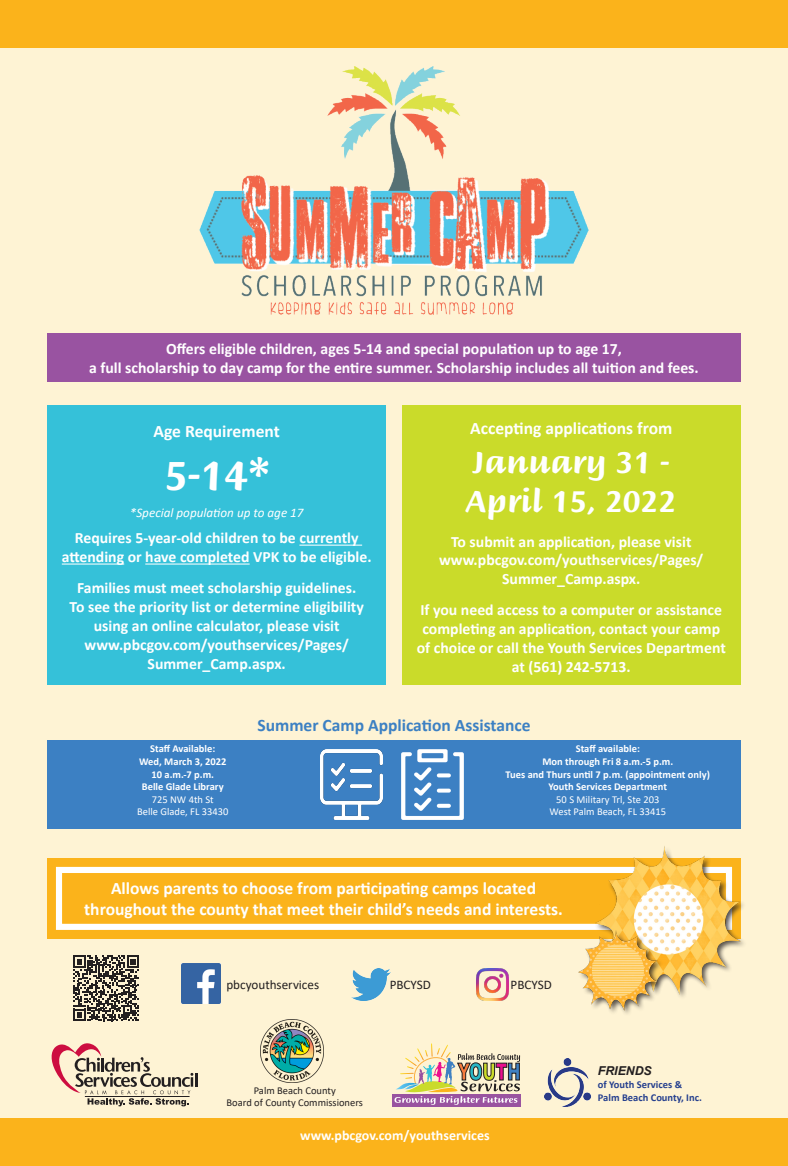
<style>
.page{position:relative;width:788px;height:1166px;background:#fff}
.page>*{position:absolute;margin:0;border:0;box-sizing:border-box;transform-origin:0 0}
.t1{font:700 43.75px "Briem Script Std";color:#fff}
.t2{font:700 32.38px/38.9px "Briem Script Std";color:#fff}
.t3{font:700 17.5px/21px "Calibri";color:#fff;text-align:center}
.t4{font:700 17.5px "Calibri";color:#3c80c3}
.t5{font:700 15.75px/18.9px "Calibri";color:#fff;text-align:center}
.t6{font:700 14px "Calibri";color:#fff}
.t7{font:13.12px "Calibri";color:#231f20}
.t8{font:italic 13.12px "Calibri";color:#fff}
.t9{font:italic 700 12.25px "Arial";color:#231f20}
.t10{font:700 10.5px/12.6px "Calibri";color:#fff;text-align:center}
.t11{font:10.5px "Calibri";color:#231f20}
.t12{font:10.5px "Calibri";color:#fff}
.t13{font:700 10.5px "Calibri";color:#253f8e}
.s1{font-weight:400}
</style>
<div class="page">
<div style="left:0;top:16px;width:788px;height:1134px;background:#fef3d4"></div>
<img style="left:199px;top:66px;width:389px;height:248px">
<div style="left:0;top:1118px;width:788px;height:48px;background:#fbb31b"></div>
<div style="left:47px;top:405px;width:339px;height:279px;background:#35c1d9"></div>
<hr style="left:299px;top:544px;width:63px;height:1px;background:#fff">
<hr style="left:62px;top:563px;width:62px;height:1px;background:#fff">
<hr style="left:145px;top:563px;width:105px;height:1px;background:#fff">
<div style="left:402px;top:405px;width:338px;height:279px;background:#cadb2a"></div>
<div style="left:47px;top:858px;width:693px;height:80px;background:#fbb31b"></div>
<div style="left:56px;top:867px;width:676px;height:63px;border:6px solid #fff"></div>
<div style="left:594px;top:845px;width:153px;height:155px;background:#231f20;opacity:.75"></div>
<img style="left:595px;top:846px;width:145px;height:148px">
<div style="left:578px;top:930px;width:86px;height:86px;background:#231f20;opacity:.75"></div>
<img style="left:579px;top:930px;width:78px;height:80px">
<svg style="left:52px;top:1043px;width:145px;height:63px"></svg>
<hr style="left:85px;top:1096px;width:104px;height:1px;background:#231f20">
<div style="left:392px;top:1094px;width:128px;height:12px;background:#9953a0"></div>
<img style="left:394px;top:1043px;width:126px;height:61px">
<div style="left:47px;top:333px;width:693px;height:49px;background:#9953a1"></div>
<img style="left:181px;top:964px;width:40px;height:39px">
<img style="left:351px;top:968px;width:40px;height:32px">
<div style="left:0;top:0;width:788px;height:47px;background:#fbb31b"></div>
<div style="left:47px;top:740px;width:693px;height:88px;background:#3c80c3"></div>
<img style="left:476px;top:968px;width:32px;height:32px">
<img style="left:544px;top:1058px;width:47px;height:48px">
<img style="left:260px;top:1019px;width:63px;height:63px">
<svg style="left:73px;top:955px;width:66px;height:66px"></svg>
<img style="left:320px;top:750px;width:62px;height:69px">
<img style="left:402px;top:750px;width:61px;height:69px">
<p class="t5" style="left:89px;top:339px;width:611px">Offers eligible children, ages 5-14 and special population up to age 17,<br>a full scholarship to day camp for the entire summer. Scholarship includes all tuition and fees.</p>
<p class="t3" style="left:153px;top:421px;width:128px">Age Requirement</p>
<p class="t1" style="left:164px;top:451px;width:107px">5-14*</p>
<p class="t8" style="left:130px;top:503px;width:175px">*Special population up to age 17</p>
<p class="t5" style="left:62px;top:528px;width:311px">Requires 5-year-old children to be currently attending or have completed VPK to be eligible.</p>
<p class="t5" style="left:70px;top:578px;width:296px">Families must meet scholarship guidelines.<br>To see the priority list or determine eligibility using an online calculator, please visit www.pbcgov.com/youthservices/Pages/ Summer_Camp.aspx.</p>
<p class="t3" style="left:470px;top:417px;width:204px">Accepting applications from</p>
<p class="t2" style="left:466px;top:443px;width:211px">January 31 -<br>April 15, 2022</p>
<p class="t5" style="left:439px;top:531px;width:266px">To submit an application, please visit www.pbcgov.com/youthservices/Pages/<br>Summer_Camp.aspx.</p>
<p class="t5" style="left:417px;top:600px;width:310px">If you need access to a computer or assistance completing an application, contact your camp of choice or call the Youth Services Department at (561) 242-5713.</p>
<p class="t10" style="left:150px;top:742px;width:67px">Staff Available:</p>
<p class="t10" style="left:139px;top:755px;width:89px">Wed, March 3, 2022</p>
<p class="t10" style="left:151px;top:767px;width:64px">10 a.m.-7 p.m.</p>
<p class="t10" style="left:142px;top:780px;width:83px">Belle Glade Library<br><span class="s1">725 NW 4th St</span></p>
<p class="t12" style="left:137px;top:804px;width:93px">Belle Glade, FL 33430</p>
<p class="t4" style="left:257px;top:713px;width:274px">Summer Camp Application Assistance</p>
<p class="t10" style="left:575px;top:742px;width:66px">Staff available:</p>
<p class="t10" style="left:542px;top:755px;width:132px">Mon through Fri 8 a.m.-5 p.m.</p>
<p class="t10" style="left:505px;top:767px;width:206px">Tues and Thurs until 7 p.m. (appointment only)</p>
<p class="t10" style="left:548px;top:780px;width:120px">Youth Services Department<br><span class="s1">50 S Military Trl, Ste 203</span></p>
<p class="t12" style="left:549px;top:804px;width:118px">West Palm Beach, FL 33415</p>
<p class="t3" style="left:84px;top:878px;width:480px">Allows parents to choose from participating camps located throughout the county that meet their child’s needs and interests.</p>
<p class="t7" style="left:226px;top:975px;width:94px">pbcyouthservices</p>
<p class="t7" style="left:389px;top:976px;width:43px">PBCYSD</p>
<p class="t7" style="left:510px;top:976px;width:43px">PBCYSD</p>
<p class="t11" style="left:254px;top:1082px;width:84px">Palm Beach County</p>
<p class="t11" style="left:226px;top:1095px;width:138px">Board of County Commissioners</p>
<p class="t6" style="left:300px;top:1125px;width:191px">www.pbcgov.com/youthservices</p>
<p class="t9" style="left:598px;top:1062px;width:55px">FRIENDS</p>
<p class="t13" style="left:598px;top:1077px;width:86px">of Youth Services &amp;</p>
<p class="t13" style="left:598px;top:1089px;width:105px">Palm Beach County, Inc.</p>
</div>
